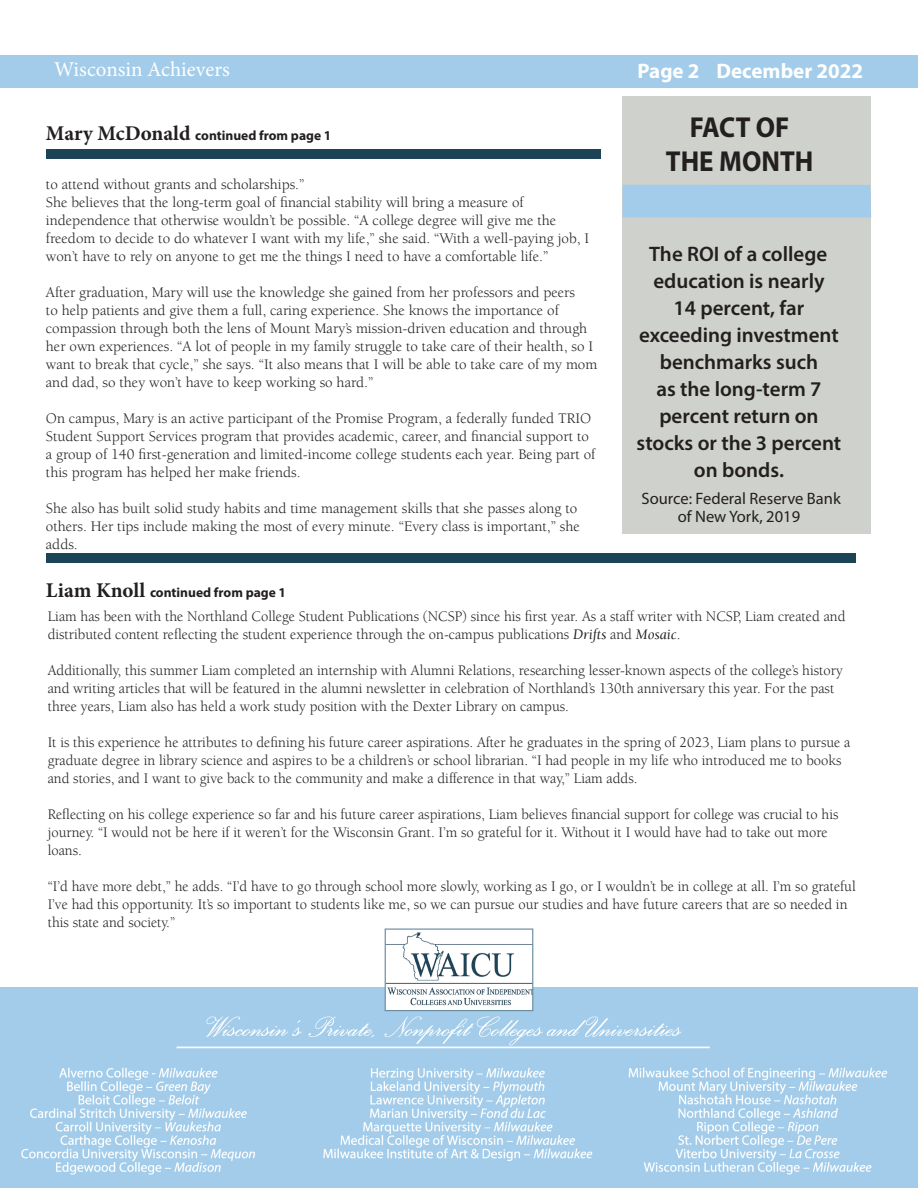
<style>
.page{position:relative;width:918px;height:1188px;background:#fff}
.page>*{position:absolute;margin:0;border:0;box-sizing:border-box;transform-origin:0 0}
.t1{font:700 28.95px "Myriad Pro";color:#231f20;scale:.93 1}
.factoid{font:600 21px/27px "Myriad Pro";color:#231f20;text-align:center}
.t2{font:21px "Minion Pro";color:#fff}
.t3{font:700 21px "Myriad Pro";color:#fff}
.factoid-2{font:16.5px/18px "Myriad Pro";color:#231f20;text-align:center}
.new_berk{font:15px/18px "Berkeley Std";color:#231f20}
.t4{font:700 13.5px "Myriad Pro";color:#231f20}
.s1{font-family:"Minion Pro";font-size:21px}
.s2{font-style:italic}
</style>
<div class="page">
<div style="left:623px;top:96px;width:248px;height:438px;background:#cfd1cc"></div>
<div style="left:623px;top:185px;width:248px;height:33px;background:#a2cce9"></div>
<div style="left:46px;top:149px;width:555px;height:10px;background:#1d4357"></div>
<div style="left:0;top:55px;width:918px;height:32px;background:#a2cce9"></div>
<div style="left:46px;top:553px;width:810px;height:9px;background:#1d4357"></div>
<img style="left:0;top:988px;width:918px;height:200px">
<img style="left:387px;top:932px;width:144px;height:77px">
<div style="left:385px;top:929px;width:148px;height:82px;border:1px solid #6d8fa3"></div>
<p class="t2" style="left:54px;top:56px;width:177px">Wisconsin Achievers</p>
<p class="t3" style="left:637px;top:57px;width:227px">Page 2 December 2022</p>
<p class="t4" style="left:46px;top:126px;width:287px"><span class="s1">Mary McDonald</span> continued from page 1</p>
<p class="new_berk" style="left:46px;top:176px;width:260px">to attend without grants and scholarships.”</p>
<p class="new_berk" style="left:46px;top:194px;width:545px">She believes that the long-term goal of financial stability will bring a measure of independence that otherwise wouldn’t be possible. “A college degree will give me the freedom to decide to do whatever I want with my life,” she said. “With a well-paying job, I won’t have to rely on anyone to get me the things I need to have a comfortable life.”</p>
<p class="new_berk" style="left:46px;top:284px;width:553px">After graduation, Mary will use the knowledge she gained from her professors and peers<br>to help patients and give them a full, caring experience. She knows the importance of compassion through both the lens of Mount Mary’s mission-driven education and through her own experiences. “A lot of people in my family struggle to take care of their health, so I want to break that cycle,” she says. “It also means that I will be able to take care of my mom and dad, so they won’t have to keep working so hard.”</p>
<p class="new_berk" style="left:46px;top:410px;width:551px">On campus, Mary is an active participant of the Promise Program, a federally funded TRIO Student Support Services program that provides academic, career, and financial support to a group of 140 first-generation and limited-income college students each year. Being part of this program has helped her make friends.</p>
<p class="new_berk" style="left:46px;top:500px;width:536px">She also has built solid study habits and time management skills that she passes along to others. Her tips include making the most of every minute. “Every class is important,” she adds.</p>
<p class="t4" style="left:46px;top:583px;width:242px"><span class="s1">Liam Knoll</span> continued from page 1</p>
<p class="t1" style="left:690px;top:108px;width:109px">FACT OF</p>
<p class="t1" style="left:666px;top:143px;width:160px">THE MONTH</p>
<p class="factoid" style="left:637px;top:240px;width:206px">The ROI of a college education is nearly<br>14 percent, far exceeding investment benchmarks such<br>as the long-term 7 percent return on stocks or the 3 percent on bonds.</p>
<p class="factoid-2" style="left:642px;top:489px;width:201px">Source: Federal Reserve Bank of New York, 2019</p>
<p class="new_berk" style="left:48px;top:607px;width:799px">Liam has been with the Northland College Student Publications (NCSP) since his first year. As a staff writer with NCSP, Liam created and distributed content reflecting the student experience through the on-campus publications <span class="s2">Drifts</span> and <span class="s2">Mosaic</span>.</p>
<p class="new_berk" style="left:48px;top:661px;width:797px">Additionally, this summer Liam completed an internship with Alumni Relations, researching lesser-known aspects of the college’s history and writing articles that will be featured in the alumni newsletter in celebration of Northland’s 130th anniversary this year. For the past three years, Liam also has held a work study position with the Dexter Library on campus.</p>
<p class="new_berk" style="left:48px;top:733px;width:804px">It is this experience he attributes to defining his future career aspirations. After he graduates in the spring of 2023, Liam plans to pursue a graduate degree in library science and aspires to be a children’s or school librarian. “I had people in my life who introduced me to books and stories, and I want to give back to the community and make a difference in that way,” Liam adds.</p>
<p class="new_berk" style="left:48px;top:805px;width:792px">Reflecting on his college experience so far and his future career aspirations, Liam believes financial support for college was crucial to his journey. “I would not be here if it weren’t for the Wisconsin Grant. I’m so grateful for it. Without it I would have had to take out more loans.</p>
<p class="new_berk" style="left:48px;top:877px;width:810px">“I’d have more debt,” he adds. “I’d have to go through school more slowly, working as I go, or I wouldn’t be in college at all. I’m so grateful<br>I’ve had this opportunity. It’s so important to students like me, so we can pursue our studies and have future careers that are so needed in this state and society.”</p>
</div>
